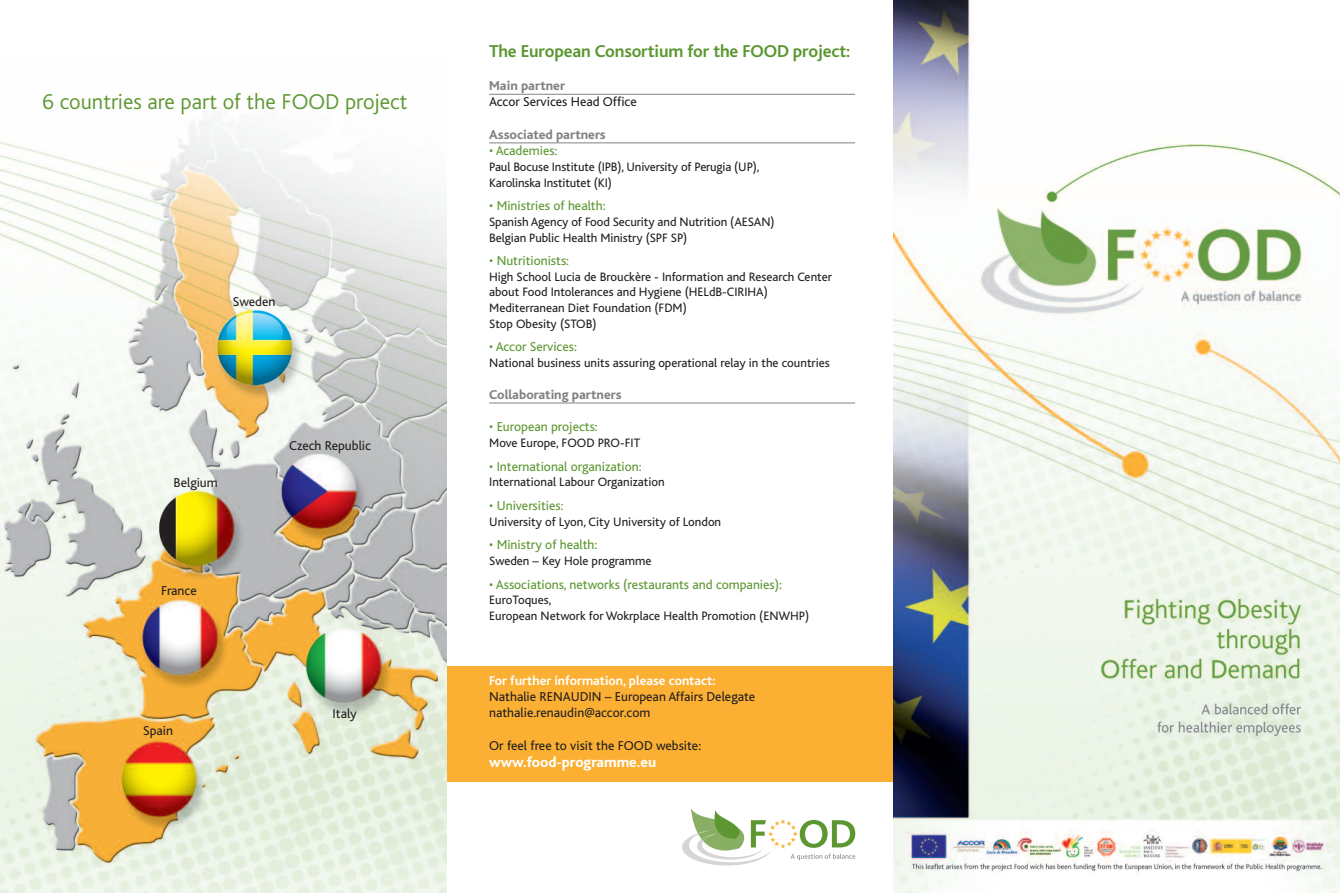
<style>
.page{position:relative;width:1340px;height:893px;background:#fff}
.page>*{position:absolute;margin:0;border:0;box-sizing:border-box;transform-origin:0 0}
.t1{font:300 22.5px "Bliss";color:#5c9731}
.t2{font:700 18px "Bliss";letter-spacing:-.01em;color:#5c9731}
.t3{font:800 15px "Bliss";color:#fff}
.t4{font:13.5px "Bliss";color:#5c9731}
.t5{font:13.5px/16.2px "Bliss";color:#231f20}
.t6{font:800 13.5px "Bliss";color:#808285}
.t7{font:700 13.5px "Bliss";color:#fff}
.t8{font:12.75px/15.9px "Bliss";color:#231f20}
</style>
<div class="page">
<img style="left:0;top:113px;width:446px;height:780px">
<div style="left:446px;top:666px;width:447px;height:116px;background:#fbb033"></div>
<img style="left:893px;top:0;width:446px;height:893px">
<hr style="left:489px;top:94px;width:366px;height:1px;background:#808285">
<hr style="left:489px;top:142px;width:366px;height:1px;background:#808285">
<hr style="left:489px;top:403px;width:366px;height:1px;background:#808285">
<svg style="left:682px;top:808px;width:173px;height:57px"></svg>
<h1 class="t1" style="left:43px;top:94px;width:366px">6 countries are part of the FOOD project</h1>
<p class="t5" style="left:233px;top:295px;width:44px">Sweden</p>
<p class="t5" style="left:173px;top:476px;width:46px">Belgium</p>
<p class="t5" style="left:161px;top:584px;width:37px">France</p>
<p class="t5" style="left:143px;top:724px;width:31px">Spain</p>
<p class="t5" style="left:289px;top:439px;width:83px">Czech Republic</p>
<p class="t5" style="left:332px;top:707px;width:26px">Italy</p>
<h2 class="t2" style="left:489px;top:45px;width:362px">The European Consortium for the FOOD project:</h2>
<p class="t6" style="left:489px;top:81px;width:77px">Main partner</p>
<p class="t5" style="left:489px;top:95px;width:149px">Accor Services Head Office</p>
<p class="t6" style="left:489px;top:130px;width:118px">Associated partners</p>
<p class="t4" style="left:489px;top:146px;width:70px">• Academies:</p>
<p class="t8" style="left:489px;top:160px;width:272px">Paul Bocuse Institute (IPB), University of Perugia (UP),<br>Karolinska Institutet (KI)</p>
<p class="t4" style="left:489px;top:201px;width:118px">• Ministries of health:</p>
<p class="t8" style="left:489px;top:215px;width:287px">Spanish Agency of Food Security and Nutrition (AESAN)<br>Belgian Public Health Ministry (SPF SP)</p>
<p class="t4" style="left:489px;top:257px;width:81px">• Nutritionists:</p>
<p class="t8" style="left:489px;top:271px;width:344px;line-height:15.5px">High School Lucia de Brouckère - Information and Research Center about Food Intolerances and Hygiene (HELdB-CIRIHA)<br>Mediterranean Diet Foundation (FDM)<br>Stop Obesity (STOB)</p>
<p class="t4" style="left:489px;top:342px;width:89px">• Accor Services:</p>
<p class="t8" style="left:489px;top:356px;width:342px">National business units assuring operational relay in the countries</p>
<p class="t6" style="left:489px;top:390px;width:134px">Collaborating partners</p>
<p class="t4" style="left:489px;top:422px;width:110px">• European projects:</p>
<p class="t8" style="left:489px;top:436px;width:152px">Move Europe, FOOD PRO-FIT</p>
<p class="t4" style="left:489px;top:462px;width:154px">• International organization:</p>
<p class="t8" style="left:489px;top:476px;width:177px">International Labour Organization</p>
<p class="t4" style="left:489px;top:501px;width:76px">• Universities:</p>
<p class="t8" style="left:489px;top:515px;width:233px">University of Lyon, City University of London</p>
<p class="t4" style="left:489px;top:540px;width:110px">• Ministry of health:</p>
<p class="t8" style="left:489px;top:554px;width:164px">Sweden – Key Hole programme</p>
<p class="t4" style="left:489px;top:580px;width:294px">• Associations, networks (restaurants and companies):</p>
<p class="t8" style="left:489px;top:593px;width:321px">EuroToques,<br>European Network for Wokrplace Health Promotion (ENWHP)</p>
<p class="t7" style="left:489px;top:676px;width:228px">For further information, please contact:</p>
<p class="t5" style="left:489px;top:690px;width:267px">Nathalie RENAUDIN – European Affairs Delegate nathalie.renaudin@accor.com</p>
<p class="t5" style="left:489px;top:739px;width:213px">Or feel free to visit the FOOD website:</p>
<p class="t3" style="left:489px;top:757px;width:169px">www.food-programme.eu</p>
</div>
